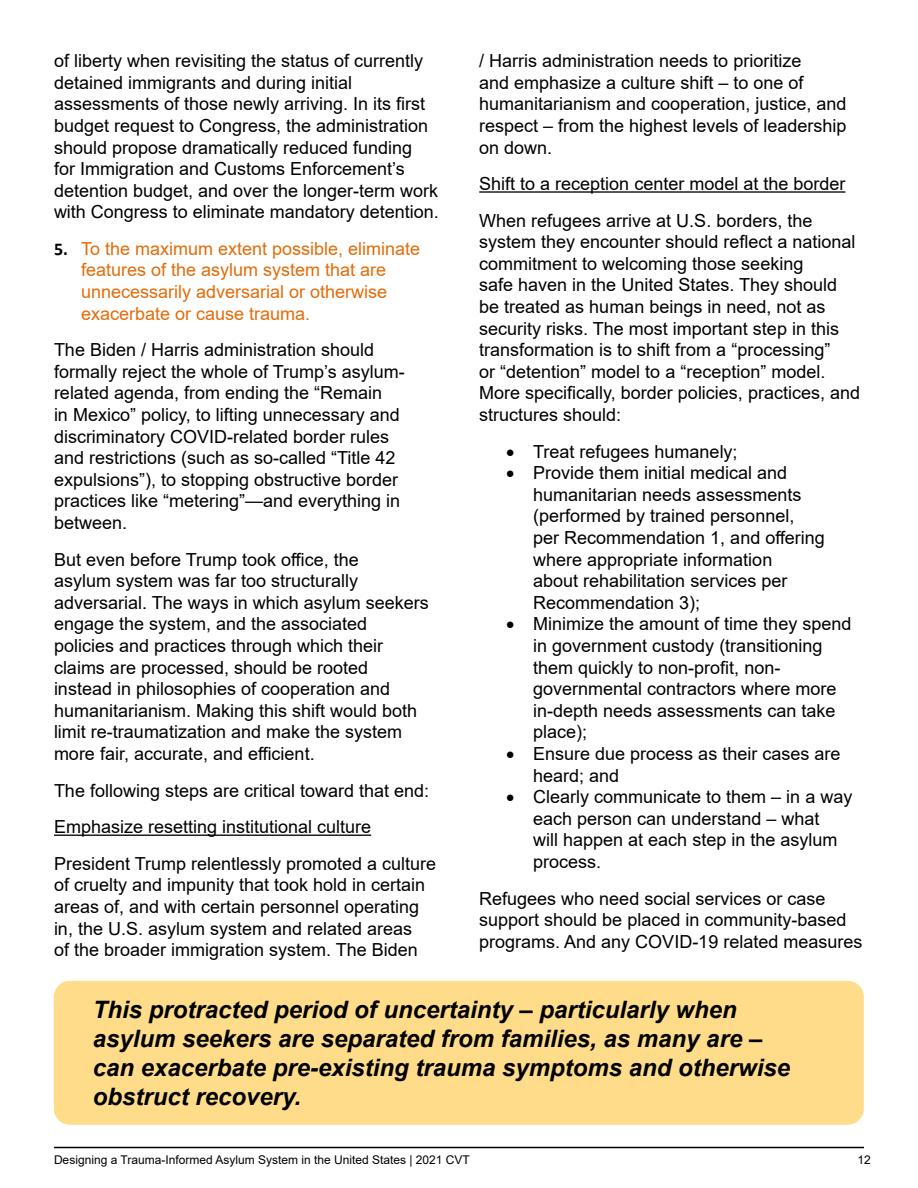
<style>
.page{position:relative;width:918px;height:1188px;background:#fff}
.page>*{position:absolute;margin:0;border:0;box-sizing:border-box;transform-origin:0 0}
.t1{font:italic 700 24px/28.8px "Arial";color:#000}
.t2{font:18px/21.6px "Arial";color:#000}
.t3{font:18px/21.6px "Arial";color:#e36c0a}
.t4{font:12px "Arial";color:#000}
.s1{font-family:"Calibri";font-weight:700;color:#000}
</style>
<div class="page">
<hr style="left:54px;top:1147px;width:810px;height:1px;background:#000">
<hr style="left:54px;top:835px;width:317px;height:1px;background:#000">
<hr style="left:479px;top:191px;width:366px;height:2px;background:#000">
<div style="left:54px;top:981px;width:810px;height:144px;background:#fedc89;border-radius:16px"></div>
<p class="t2" style="left:54px;top:50px;width:386px">of liberty when revisiting the status of currently detained immigrants and during initial assessments of those newly arriving. In its first budget request to Congress, the administration should propose dramatically reduced funding<br>for Immigration and Customs Enforcement’s detention budget, and over the longer-term work with Congress to eliminate mandatory detention.</p>
<p class="t3" style="left:81px;top:238px;width:341px;text-indent:-27px"><span class="s1">5.</span> To the maximum extent possible, eliminate features of the asylum system that are unnecessarily adversarial or otherwise exacerbate or cause trauma.</p>
<p class="t2" style="left:54px;top:339px;width:352px">The Biden / Harris administration should formally reject the whole of Trump’s asylum&shy;related agenda, from ending the “Remain<br>in Mexico” policy, to lifting unnecessary and discriminatory COVID-related border rules and restrictions (such as so-called “Title 42 expulsions”), to stopping obstructive border practices like “metering”—and everything in between.</p>
<p class="t2" style="left:54px;top:548px;width:376px">But even before Trump took office, the<br>asylum system was far too structurally adversarial. The ways in which asylum seekers engage the system, and the associated policies and practices through which their claims are processed, should be rooted instead in philosophies of cooperation and humanitarianism. Making this shift would both limit re-traumatization and make the system more fair, accurate, and efficient.</p>
<p class="t2" style="left:54px;top:772px;width:384px;line-height:36.6px">The following steps are critical toward that end:<br>Emphasize resetting institutional culture<br>President Trump relentlessly promoted a culture</p>
<p class="t2" style="left:54px;top:874px;width:373px">of cruelty and impunity that took hold in certain areas of, and with certain personnel operating in, the U.S. asylum system and related areas of the broader immigration system. The Biden</p>
<p class="t2" style="left:479px;top:50px;width:369px">/ Harris administration needs to prioritize<br>and emphasize a culture shift – to one of humanitarianism and cooperation, justice, and respect – from the highest levels of leadership on down.</p>
<p class="t2" style="left:479px;top:165px;width:368px;line-height:36.6px">Shift to a reception center model at the border<br>When refugees arrive at U.S. borders, the</p>
<p class="t2" style="left:479px;top:231px;width:382px">system they encounter should reflect a national commitment to welcoming those seeking<br>safe haven in the United States. They should be treated as human beings in need, not as security risks. The most important step in this transformation is to shift from a “processing”<br>or “detention” model to a “reception” model.<br>More specifically, border policies, practices, and structures should:</p>
<p class="t2" style="left:506px;top:440px;width:233px">• Treat refugees humanely;</p>
<p class="t2" style="left:533px;top:462px;width:293px;text-indent:-27px">• Provide them initial medical and humanitarian needs assessments (performed by trained personnel,<br>per Recommendation 1, and offering where appropriate information<br>about rehabilitation services per<br>Recommendation 3);</p>
<p class="t2" style="left:533px;top:613px;width:320px;text-indent:-27px">• Minimize the amount of time they spend in government custody (transitioning them quickly to non-profit, non&shy;governmental contractors where more in-depth needs assessments can take place);</p>
<p class="t2" style="left:533px;top:743px;width:309px;text-indent:-27px">• Ensure due process as their cases are heard; and</p>
<p class="t2" style="left:533px;top:786px;width:321px;text-indent:-27px">• Clearly communicate to them – in a way each person can understand – what<br>will happen at each step in the asylum process.</p>
<p class="t2" style="left:479px;top:887px;width:385px">Refugees who need social services or case support should be placed in community-based programs. And any COVID-19 related measures</p>
<h1 class="t1" style="left:93px;top:996px;width:699px">This protracted period of uncertainty – particularly when asylum seekers are separated from families, as many are – can exacerbate pre-existing trauma symptoms and otherwise obstruct recovery.</h1>
<p class="t4" style="left:54px;top:1151px;width:417px">Designing a Trauma-Informed Asylum System in the United States | 2021 CVT</p>
<p class="t4" style="left:858px;top:1151px;width:15px">12</p>
</div>
